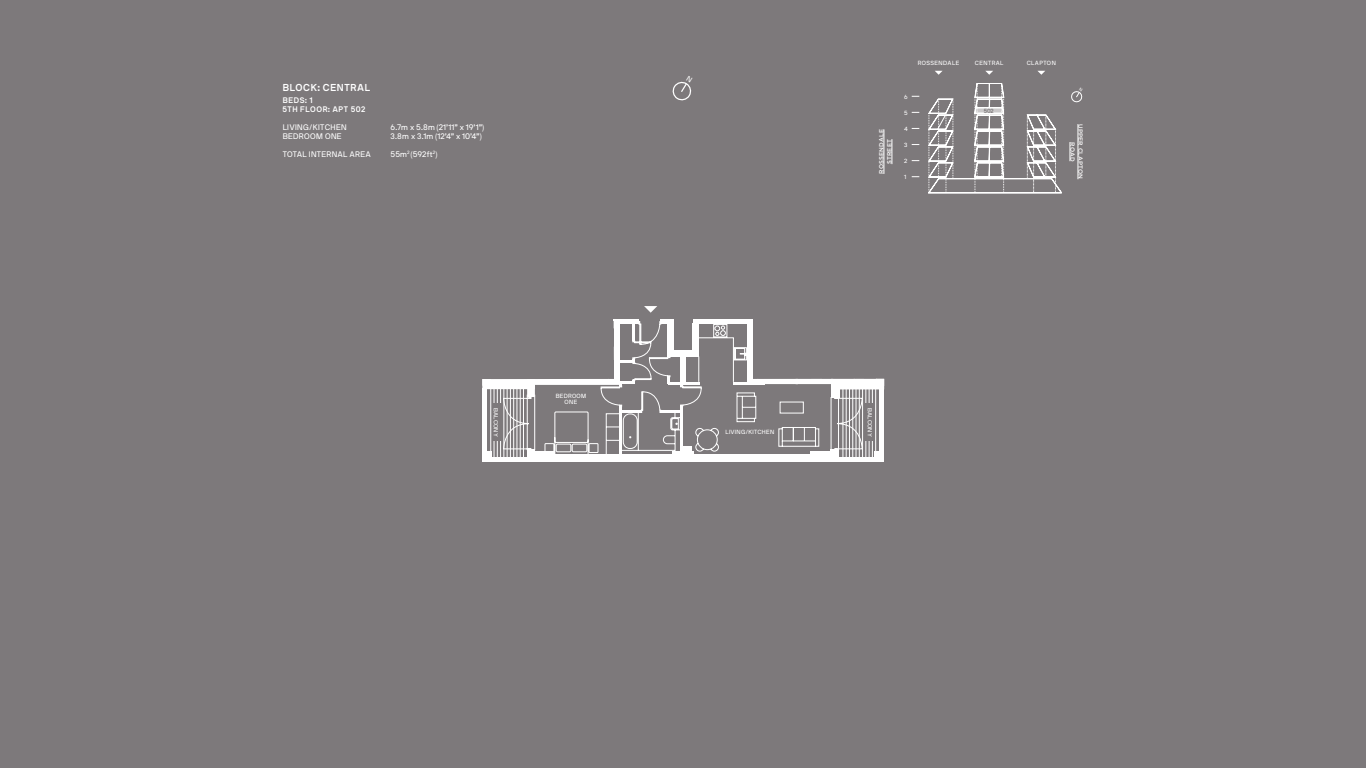
<style>
.page{position:relative;width:1366px;height:768px;background:#7d797b}
.page>*{position:absolute;margin:0;border:0;box-sizing:border-box;transform-origin:0 0}
.t1{font:700 10px "NB International Pro";letter-spacing:.03em;color:#fff}
.t2{font:8px "NB International Pro";letter-spacing:.025em;color:#fff}
.t3{font:700 8px/9px "NB International Pro";letter-spacing:.04em;color:#fff}
.t4{font:6px/6px "NB International Pro";letter-spacing:.045em;color:#fff;text-align:center}
.t5{font:500 6px/8px "Gotham";letter-spacing:.03em;color:#fff;text-align:center}
.t6{font:6px "NB International Pro";letter-spacing:.07em;color:#fff}
.t7{font:6px "NB International Pro";letter-spacing:.065em;color:#fff}
.t8{font:700 6px "NB International Pro";color:#7d797b}
</style>
<div class="page">
<div style="left:527px;top:450px;width:8px;height:12px;background:#fff"></div>
<div style="left:534px;top:452px;width:21px;height:10px;background:#fff"></div>
<div style="left:551px;top:454px;width:288px;height:8px;background:#fff"></div>
<div style="left:874px;top:452px;width:10px;height:10px;background:#fff"></div>
<div style="left:482px;top:452px;width:10px;height:10px;background:#fff"></div>
<div style="left:834px;top:457px;width:46px;height:5px;background:#fff"></div>
<div style="left:487px;top:457px;width:45px;height:5px;background:#fff"></div>
<svg style="left:482px;top:379px;width:402px;height:76px"></svg>
<svg style="left:534px;top:319px;width:350px;height:94px"></svg>
<hr style="left:491px;top:388px;width:1px;height:70px;background:#fff">
<hr style="left:494px;top:388px;width:1px;height:70px;background:#fff">
<hr style="left:514px;top:388px;width:1px;height:70px;background:#fff">
<hr style="left:497px;top:388px;width:1px;height:70px;background:#fff">
<hr style="left:500px;top:388px;width:1px;height:70px;background:#fff">
<hr style="left:504px;top:388px;width:1px;height:70px;background:#fff">
<hr style="left:507px;top:388px;width:1px;height:70px;background:#fff">
<hr style="left:510px;top:388px;width:1px;height:70px;background:#fff">
<hr style="left:517px;top:388px;width:1px;height:70px;background:#fff">
<hr style="left:520px;top:388px;width:1px;height:70px;background:#fff">
<hr style="left:523px;top:388px;width:1px;height:70px;background:#fff">
<hr style="left:843px;top:388px;width:1px;height:70px;background:#fff">
<hr style="left:846px;top:388px;width:1px;height:70px;background:#fff">
<hr style="left:866px;top:388px;width:1px;height:70px;background:#fff">
<hr style="left:849px;top:388px;width:1px;height:70px;background:#fff">
<hr style="left:853px;top:388px;width:1px;height:70px;background:#fff">
<hr style="left:856px;top:388px;width:1px;height:70px;background:#fff">
<hr style="left:859px;top:388px;width:1px;height:70px;background:#fff">
<hr style="left:862px;top:388px;width:1px;height:70px;background:#fff">
<hr style="left:869px;top:388px;width:1px;height:70px;background:#fff">
<hr style="left:872px;top:388px;width:1px;height:70px;background:#fff">
<hr style="left:876px;top:388px;width:1px;height:70px;background:#fff">
<svg style="left:644px;top:306px;width:13px;height:7px"></svg>
<div style="left:492px;top:404px;width:10px;height:37px;background:#7d797b"></div>
<div style="left:865px;top:404px;width:10px;height:37px;background:#7d797b"></div>
<svg style="left:928px;top:83px;width:134px;height:111px"></svg>
<svg style="left:935px;top:71px;width:7px;height:4px"></svg>
<svg style="left:985px;top:71px;width:8px;height:4px"></svg>
<svg style="left:1038px;top:71px;width:7px;height:4px"></svg>
<hr style="left:884px;top:129px;width:1px;height:45px;background:#fff">
<svg style="left:892px;top:139px;width:1px;height:25px"></svg>
<hr style="left:1078px;top:124px;width:1px;height:55px;background:#fff">
<svg style="left:1070px;top:142px;width:1px;height:19px"></svg>
<svg style="left:1071px;top:91px;width:12px;height:11px"></svg>
<svg style="left:672px;top:81px;width:20px;height:20px"></svg>
<p class="t1" style="left:283px;top:82px;width:89px">BLOCK: CENTRAL</p>
<p class="t3" style="left:283px;top:95px;width:85px">BEDS: 1<br>5TH FLOOR: APT 502</p>
<p class="t2" style="left:283px;top:122px;width:66px">LIVING/KITCHEN</p>
<p class="t2" style="left:391px;top:122px;width:95px">6.7m x 5.8m (21’11” x 19’1”)</p>
<p class="t2" style="left:283px;top:131px;width:61px">BEDROOM ONE</p>
<p class="t2" style="left:391px;top:131px;width:92px">3.8m x 3.1m (12’4” x 10’4”)</p>
<p class="t2" style="left:283px;top:149px;width:90px">TOTAL INTERNAL AREA</p>
<p class="t2" style="left:391px;top:149px;width:48px">55m<sup>2</sup> (592ft<sup>2</sup>)</p>
<p class="t6" style="left:918px;top:59px;width:43px">ROSSENDALE</p>
<p class="t7" style="left:975px;top:59px;width:30px">CENTRAL</p>
<p class="t6" style="left:1027px;top:59px;width:31px">CLAPTON</p>
<p class="t4" style="left:904px;top:93px;width:5px">6</p>
<p class="t4" style="left:904px;top:110px;width:5px">5</p>
<p class="t8" style="left:984px;top:107px;width:12px">502</p>
<p class="t5" style="left:877px;top:174px;width:46px;rotate:-90deg">ROSSENDALE<br>STREET</p>
<p class="t5" style="left:1085px;top:124px;width:57px;rotate:90deg">UPPER CLAPTON<br>ROAD</p>
<p class="t4" style="left:904px;top:126px;width:5px">4</p>
<p class="t4" style="left:904px;top:142px;width:5px">3</p>
<p class="t4" style="left:904px;top:158px;width:5px">2</p>
<p class="t4" style="left:904px;top:174px;width:4px">1</p>
<p class="t4" style="left:556px;top:392px;width:32px">BEDROOM<br>ONE</p>
<p class="t4" style="left:499px;top:408px;width:30px;rotate:90deg">BALCONY</p>
<p class="t4" style="left:873px;top:408px;width:30px;rotate:90deg">BALCONY</p>
<p class="t4" style="left:726px;top:428px;width:50px">LIVING/KITCHEN</p>
</div>
